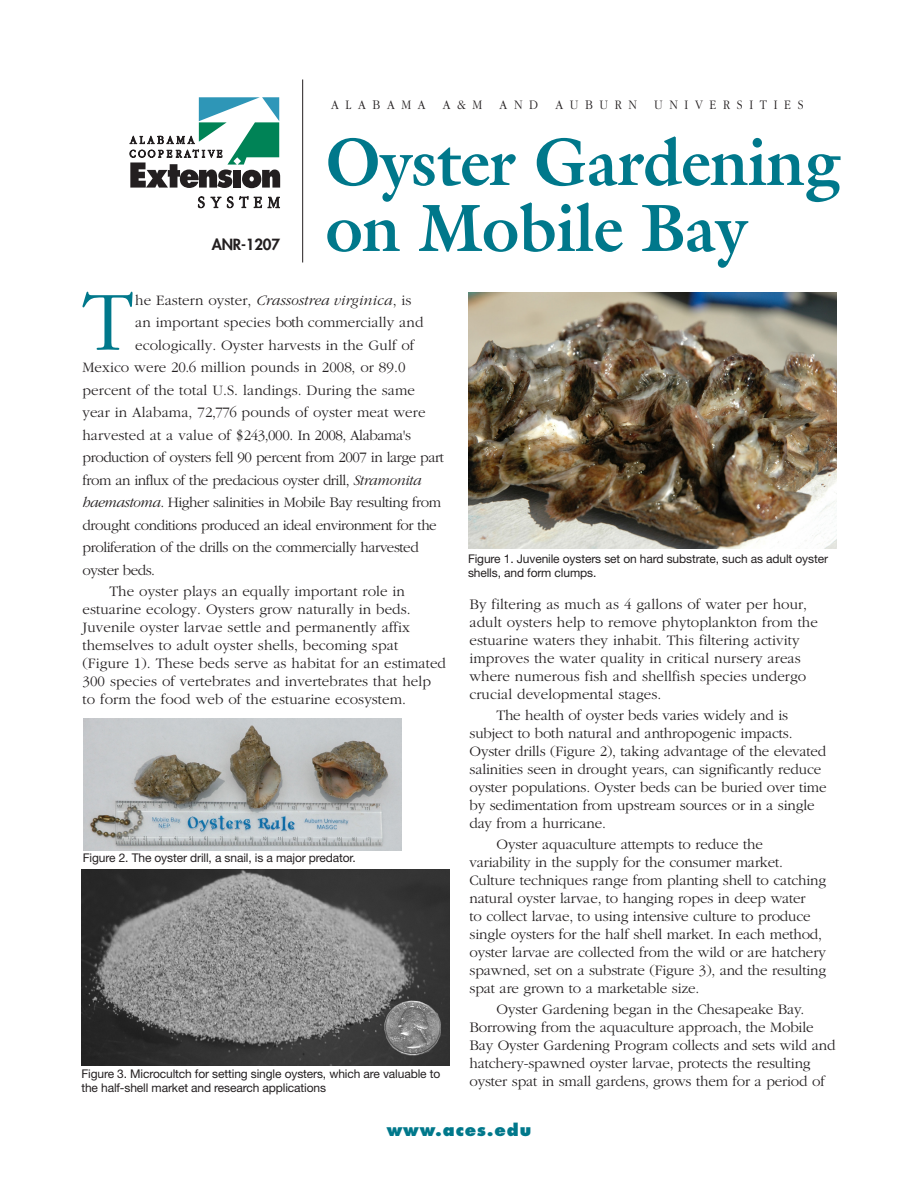
<style>
.page{position:relative;width:918px;height:1188px;background:#fff}
.page>*{position:absolute;margin:0;border:0;box-sizing:border-box;transform-origin:0 0}
.dropcap{font:300 87.3px "ITC Garamond Std";color:#00788b}
.t1{font:700 67.5px/66px "Galliard Std";letter-spacing:-.01em;color:#00788b;scale:.95 1}
.t2{font:800 16.5px "Futura Std";letter-spacing:.05em;color:#00788b}
.text{font:300 15px/18px "ITC Garamond Std";letter-spacing:-.01em;color:#231f20}
.dropcap-2{font:300 15px "ITC Garamond Std";letter-spacing:-.03em;color:#231f20}
.dropcap-3{font:300 15px "ITC Garamond Std";letter-spacing:.005em;color:#231f20}
.dropcap-4{font:300 15px "ITC Garamond Std";letter-spacing:-.01em;color:#231f20}
.dropcap-5{font:italic 300 15px "ITC Garamond Std";letter-spacing:.005em;color:#231f20}
.t3{font:800 15px "Futura Std";letter-spacing:-.01em;color:#231f20}
.t4{font:300 13.5px "Garamond";letter-spacing:.55em;color:#231f20;scale:.9 1}
.table_footer_text{font:12px/13.5px "Helvetica Neue LT Std";letter-spacing:-.01em;color:#231f20}
.s1{font-style:normal}
.s2{font-style:italic}
</style>
<div class="page">
<svg style="left:130px;top:97px;width:150px;height:111px"></svg>
<hr style="left:302px;top:80px;width:1px;height:182px;background:#231f20">
<img style="left:468px;top:293px;width:369px;height:255px">
<img style="left:83px;top:718px;width:318px;height:133px">
<img style="left:81px;top:870px;width:368px;height:195px">
<p class="t3" style="left:212px;top:235px;width:70px">ANR-1207</p>
<p class="t4" style="left:331px;top:98px;width:107px">ALABAMA</p>
<p class="t4" style="left:443px;top:98px;width:45px">A&amp;M</p>
<p class="t4" style="left:500px;top:98px;width:44px">AND</p>
<p class="t4" style="left:555px;top:98px;width:92px">AUBURN</p>
<p class="t4" style="left:654px;top:98px;width:167px">UNIVERSITIES</p>
<p class="t1" style="left:326px;top:128px;width:543px">Oyster Gardening on Mobile Bay</p>
<p class="dropcap" style="left:82px;top:275px;width:52px">T</p>
<p class="dropcap-5" style="left:135px;top:292px;width:278px"><span class="s1">he Eastern oyster,</span> Crassostrea virginica<span class="s1">, is</span></p>
<p class="dropcap-3" style="left:135px;top:314px;width:290px">an important species both commercially and</p>
<p class="dropcap-3" style="left:135px;top:337px;width:281px">ecologically. Oyster harvests in the Gulf of</p>
<p class="dropcap-3" style="left:82px;top:359px;width:325px">Mexico were 20.6 million pounds in 2008, or 89.0</p>
<p class="dropcap-3" style="left:82px;top:382px;width:334px">percent of the total U.S. landings. During the same</p>
<p class="dropcap-3" style="left:82px;top:404px;width:345px">year in Alabama, 72,776 pounds of oyster meat were</p>
<p class="dropcap-4" style="left:82px;top:427px;width:330px">harvested at a value of $243,000. In 2008, Alabama's</p>
<p class="dropcap-2" style="left:82px;top:449px;width:363px">production of oysters fell 90 percent from 2007 in large part</p>
<p class="dropcap-2" style="left:82px;top:472px;width:341px">from an influx of the predacious oyster drill, <span class="s2">Stramonita</span></p>
<p class="dropcap-2" style="left:82px;top:494px;width:360px"><span class="s2">haemastoma</span>. Higher salinities in Mobile Bay resulting from</p>
<p class="dropcap-2" style="left:82px;top:517px;width:356px">drought conditions produced an ideal environment for the</p>
<p class="dropcap-2" style="left:82px;top:539px;width:338px">proliferation of the drills on the commercially harvested</p>
<p class="dropcap-2" style="left:82px;top:562px;width:74px">oyster beds.</p>
<p class="text" style="left:82px;top:582px;width:365px;text-indent:27px">The oyster plays an equally important role in estuarine ecology. Oysters grow naturally in beds.<br>Juvenile oyster larvae settle and permanently affix themselves to adult oyster shells, becoming spat (Figure 1). These beds serve as habitat for an estimated 300 species of vertebrates and invertebrates that help to form the food web of the estuarine ecosystem.</p>
<p class="table_footer_text" style="left:468px;top:552px;width:362px">Figure 1. Juvenile oysters set on hard substrate, such as adult oyster shells, and form clumps.</p>
<p class="text" style="left:470px;top:596px;width:350px">By filtering as much as 4 gallons of water per hour, adult oysters help to remove phytoplankton from the estuarine waters they inhabit. This filtering activity improves the water quality in critical nursery areas where numerous fish and shellfish species undergo crucial developmental stages.</p>
<p class="text" style="left:470px;top:707px;width:359px;text-indent:27px">The health of oyster beds varies widely and is subject to both natural and anthropogenic impacts.<br>Oyster drills (Figure 2), taking advantage of the elevated salinities seen in drought years, can significantly reduce oyster populations. Oyster beds can be buried over time by sedimentation from upstream sources or in a single day from a hurricane.</p>
<p class="text" style="left:470px;top:836px;width:358px;text-indent:27px">Oyster aquaculture attempts to reduce the variability in the supply for the consumer market.<br>Culture techniques range from planting shell to catching natural oyster larvae, to hanging ropes in deep water<br>to collect larvae, to using intensive culture to produce single oysters for the half shell market. In each method, oyster larvae are collected from the wild or are hatchery spawned, set on a substrate (Figure 3), and the resulting spat are grown to a marketable size.</p>
<p class="text" style="left:470px;top:1001px;width:367px;text-indent:27px">Oyster Gardening began in the Chesapeake Bay.<br>Borrowing from the aquaculture approach, the Mobile Bay Oyster Gardening Program collects and sets wild and hatchery-spawned oyster larvae, protects the resulting oyster spat in small gardens, grows them for a period of</p>
<p class="t2" style="left:387px;top:1120px;width:146px">www.aces.edu</p>
<p class="table_footer_text" style="left:83px;top:851px;width:274px">Figure 2. The oyster drill, a snail, is a major predator.</p>
<p class="table_footer_text" style="left:81px;top:1067px;width:360px">Figure 3. Microcultch for setting single oysters, which are valuable to the half-shell market and research applications</p>
</div>
